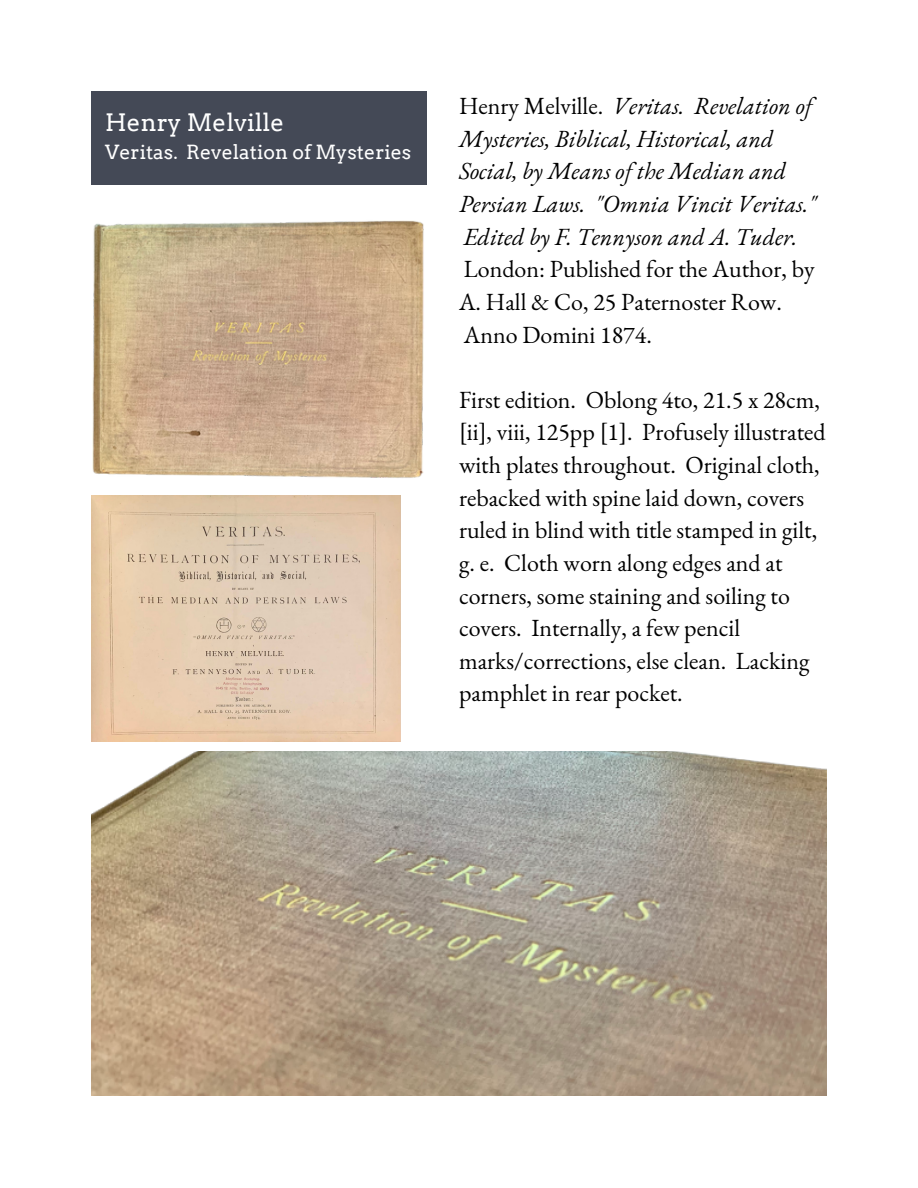
<style>
.page{position:relative;width:918px;height:1188px;background:#fff}
.page>*{position:absolute;margin:0;border:0;box-sizing:border-box;transform-origin:0 0}
.t1{font:24px/32.7px "EB Garamond";color:#000}
.t2{font:italic 24px/32.7px "EB Garamond";color:#000}
.t3{font:24px "Arvo";color:#fff}
.t4{font:19.5px "Arvo";color:#fff}
.s1{font-style:normal}
</style>
<div class="page">
<div style="left:92px;top:92px;width:335px;height:93px;background:#444956"></div>
<img style="left:92px;top:752px;width:734px;height:344px">
<img style="left:91px;top:220px;width:333px;height:276px">
<img style="left:92px;top:496px;width:308px;height:245px">
<p class="t3" style="left:105px;top:108px;width:180px">Henry Melville</p>
<p class="t4" style="left:105px;top:140px;width:308px">Veritas. Revelation of Mysteries</p>
<p class="t2" style="left:459px;top:89px;width:359px"><span class="s1">Henry Melville.</span> Veritas. Revelation of Mysteries, Biblical, Historical, and Social, by Means of the Median and Persian Laws. "Omnia Vincit Veritas." Edited by F. Tennyson and A. Tuder.</p>
<p class="t1" style="left:459px;top:252px;width:357px">London: Published for the Author, by<br>A. Hall &amp; Co, 25 Paternoster Row.<br>Anno Domini 1874.</p>
<p class="t1" style="left:459px;top:383px;width:368px">First edition. Oblong 4to, 21.5 x 28cm, [ii], viii, 125pp [1]. Profusely illustrated with plates throughout. Original cloth, rebacked with spine laid down, covers ruled in blind with title stamped in gilt, g. e. Cloth worn along edges and at corners, some staining and soiling to covers. Internally, a few pencil marks/corrections, else clean. Lacking pamphlet in rear pocket.</p>
</div>
